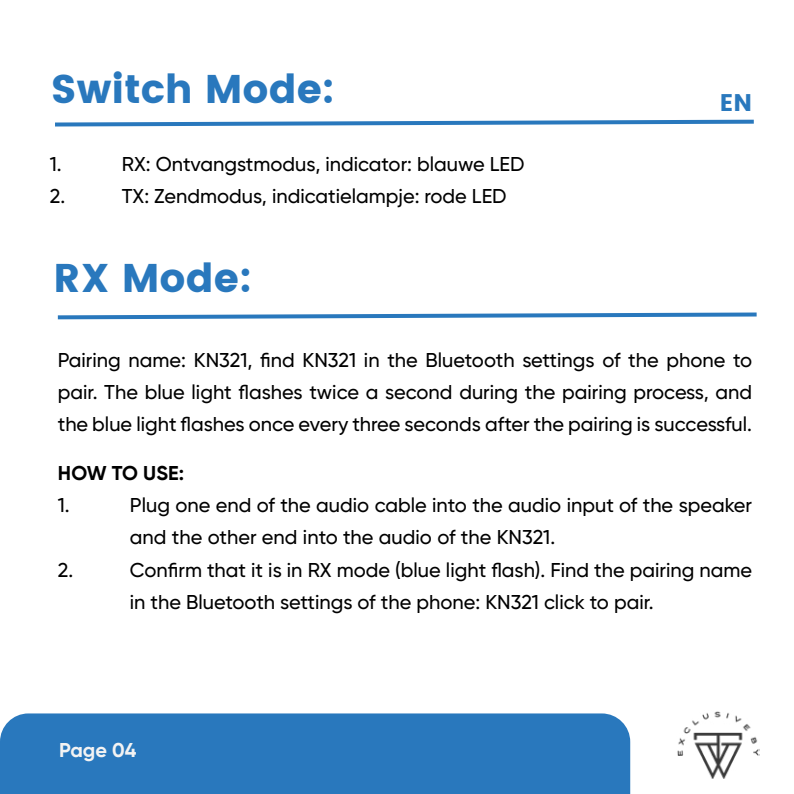
<style>
.page{position:relative;width:794px;height:794px;background:#fff}
.page>*{position:absolute;margin:0;border:0;box-sizing:border-box;transform-origin:0 0}
.t1{font:700 40px "Poppins";color:#2978bd}
.t2{font:700 24px "Poppins";color:#2978bd}
.t3{font:500 20px/32px "Gilroy";color:#000}
.t4{font:700 20px "Gilroy";letter-spacing:.005em;color:#000}
.t5{font:700 20px "Gilroy";color:#f3f3f3}
</style>
<div class="page">
<div style="left:0;top:713px;width:630px;height:81px;background:#2978bd"></div>
<svg style="left:55px;top:119px;width:699px;height:8px"></svg>
<svg style="left:57px;top:312px;width:700px;height:8px"></svg>
<img style="left:677px;top:711px;width:82px;height:67px">
<h1 class="t1" style="left:51px;top:65px;width:285px">Switch Mode:</h1>
<p class="t3" style="left:50px;top:147px;width:13px">1.</p>
<p class="t3" style="left:122px;top:147px;width:404px">RX: Ontvangstmodus, indicator: blauwe LED</p>
<p class="t3" style="left:50px;top:179px;width:17px">2.</p>
<p class="t3" style="left:122px;top:179px;width:386px">TX: Zendmodus, indicatielampje: rode LED</p>
<h1 class="t1" style="left:54px;top:255px;width:200px">RX Mode:</h1>
<p class="t2" style="left:719px;top:89px;width:34px">EN</p>
<p class="t3" style="left:58px;top:344px;width:696px;text-align:justify">Pairing name: KN321, find KN321 in the Bluetooth settings of the phone to pair. The blue light flashes twice a second during the pairing process, and the blue light flashes once every three seconds after the pairing is successful.</p>
<p class="t4" style="left:58px;top:461px;width:128px">HOW TO USE:</p>
<p class="t3" style="left:58px;top:489px;width:13px">1.</p>
<p class="t3" style="left:130px;top:489px;width:624px">Plug one end of the audio cable into the audio input of the speaker and the other end into the audio of the KN321.</p>
<p class="t3" style="left:58px;top:553px;width:17px">2.</p>
<p class="t3" style="left:130px;top:553px;width:624px">Confirm that it is in RX mode (blue light flash). Find the pairing name in the Bluetooth settings of the phone: KN321 click to pair.</p>
<p class="t5" style="left:59px;top:737px;width:78px">Page 04</p>
</div>
